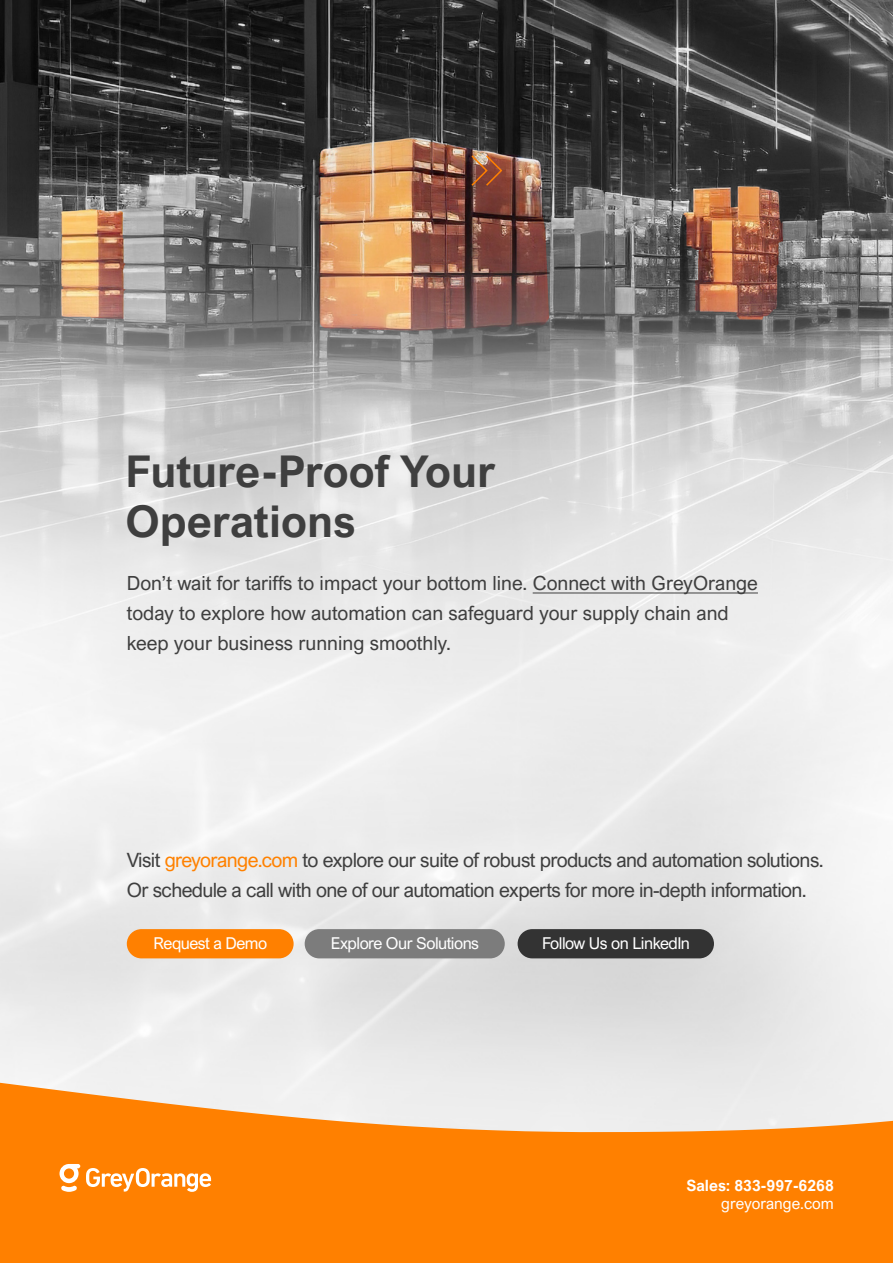
<style>
.page{position:relative;width:893px;height:1263px;background:#fff}
.page>*{position:absolute;margin:0;border:0;box-sizing:border-box;transform-origin:0 0}
.t1{font:700 43.8px/50.1px "Arial Nova";color:#3f3f3f}
.t2{font:19.65px/29.1px "Arial Nova";letter-spacing:-.03em;color:#3f3f3f}
.t3{font:19.5px/30px "Arial Nova";color:#3f3f3f}
.t4{font:16.35px "Arial Nova";letter-spacing:-.03em;color:#fff}
.t5{font:700 15.6px "Arial Nova";color:#fff}
.t6{font:15.6px "Arial Nova";color:#fff}
.s1{color:#ff8100}
</style>
<div class="page">
<img style="left:0;top:0;width:893px;height:1082px">
<div style="left:127px;top:929px;width:167px;height:29px;background:#ff8000;border-radius:15px"></div>
<div style="left:518px;top:929px;width:196px;height:29px;background:#333;border-radius:15px"></div>
<div style="left:305px;top:929px;width:200px;height:29px;background:#7c7c7c;border-radius:15px"></div>
<hr style="left:533px;top:592px;width:225px;height:1px;background:#3f3f3f">
<svg style="left:0;top:1082px;width:893px;height:181px;background:#fb9631"></svg>
<svg style="left:60px;top:1164px;width:20px;height:28px"></svg>
<svg style="left:86px;top:1168px;width:125px;height:24px"></svg>
<svg style="left:848px;top:230px;width:45px;height:1px"></svg>
<svg style="left:470px;top:154px;width:33px;height:33px"></svg>
<h1 class="t1" style="left:125px;top:446px;width:372px">Future-Proof Your<br>Operations</h1>
<p class="t3" style="left:127px;top:568px;width:633px">Don’t wait for tariffs to impact your bottom line. Connect with GreyOrange today to explore how automation can safeguard your supply chain and keep your business running smoothly.</p>
<p class="t2" style="left:127px;top:846px;width:698px">Visit <span class="s1">greyorange.com</span> to explore our suite of robust products and automation solutions.<br>Or schedule a call with one of our automation experts for more in-depth information.</p>
<p class="t4" style="left:154px;top:934px;width:115px">Request a Demo</p>
<p class="t4" style="left:331px;top:934px;width:150px">Explore Our Solutions</p>
<p class="t4" style="left:542px;top:934px;width:150px">Follow Us on LinkedIn</p>
<p class="t5" style="left:686px;top:1176px;width:149px">Sales: 833-997-6268</p>
<p class="t6" style="left:721px;top:1194px;width:114px">greyorange.com</p>
</div>
